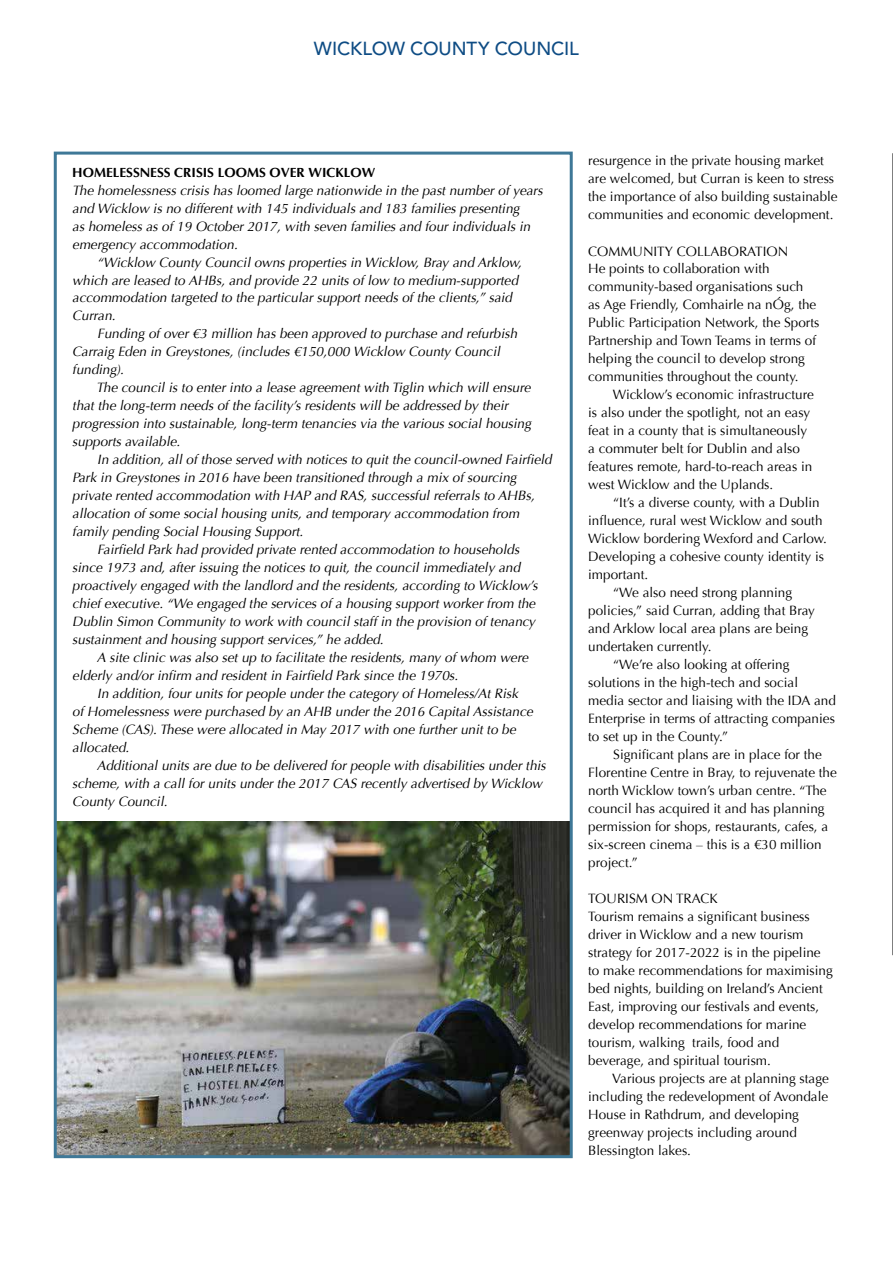
<style>
.page{position:relative;width:893px;height:1263px;background:#fff}
.page>*{position:absolute;margin:0;border:0;box-sizing:border-box;transform-origin:0 0}
.t1{font:500 18.75px "Avenir";letter-spacing:-.005em;color:#0e4c84}
.t2{font:italic 13.5px "Optima";color:#000}
.t3{font:13.5px/18px "Optima";color:#000}
.t4{font:700 13.5px "Optima";color:#000}
</style>
<div class="page">
<img style="left:58px;top:821px;width:511px;height:333px">
<div style="left:54px;top:152px;width:519px;height:1006px;border:3px solid #3e7897"></div>
<svg style="left:892px;top:154px;width:1px;height:801px"></svg>
<h1 class="t1" style="left:314px;top:38px;width:267px">WICKLOW COUNTY COUNCIL</h1>
<p class="t4" style="left:72px;top:165px;width:304px">HOMELESSNESS CRISIS LOOMS OVER WICKLOW</p>
<p class="t2" style="left:72px;top:182px;width:475px">The homelessness crisis has loomed large nationwide in the past number of years</p>
<p class="t2" style="left:72px;top:200px;width:452px">and Wicklow is no different with 145 individuals and 183 families presenting</p>
<p class="t2" style="left:72px;top:218px;width:462px">as homeless as of 19 October 2017, with seven families and four individuals in</p>
<p class="t2" style="left:72px;top:236px;width:170px">emergency accommodation.</p>
<p class="t2" style="left:97px;top:254px;width:429px">“Wicklow County Council owns properties in Wicklow, Bray and Arklow,</p>
<p class="t2" style="left:72px;top:272px;width:450px">which are leased to AHBs, and provide 22 units of low to medium-supported</p>
<p class="t2" style="left:72px;top:290px;width:444px">accommodation targeted to the particular support needs of the clients,” said</p>
<p class="t2" style="left:72px;top:308px;width:48px">Curran.</p>
<p class="t2" style="left:97px;top:326px;width:424px">Funding of over €3 million has been approved to purchase and refurbish</p>
<p class="t2" style="left:72px;top:344px;width:432px">Carraig Eden in Greystones, (includes €150,000 Wicklow County Council</p>
<p class="t2" style="left:72px;top:362px;width:56px">funding).</p>
<p class="t2" style="left:96px;top:380px;width:439px">The council is to enter into a lease agreement with Tiglin which will ensure</p>
<p class="t2" style="left:72px;top:398px;width:440px">that the long-term needs of the facility’s residents will be addressed by their</p>
<p class="t2" style="left:72px;top:416px;width:463px">progression into sustainable, long-term tenancies via the various social housing</p>
<p class="t2" style="left:72px;top:434px;width:112px">supports available.</p>
<p class="t2" style="left:97px;top:452px;width:459px">In addition, all of those served with notices to quit the council-owned Fairfield</p>
<p class="t2" style="left:72px;top:470px;width:449px">Park in Greystones in 2016 have been transitioned through a mix of sourcing</p>
<p class="t2" style="left:72px;top:488px;width:467px">private rented accommodation with HAP and RAS, successful referrals to AHBs,</p>
<p class="t2" style="left:72px;top:506px;width:451px">allocation of some social housing units, and temporary accommodation from</p>
<p class="t2" style="left:72px;top:524px;width:235px">family pending Social Housing Support.</p>
<p class="t2" style="left:97px;top:542px;width:426px">Fairfield Park had provided private rented accommodation to households</p>
<p class="t2" style="left:72px;top:560px;width:452px">since 1973 and, after issuing the notices to quit, the council immediately and</p>
<p class="t2" style="left:72px;top:578px;width:470px">proactively engaged with the landlord and the residents, according to Wicklow’s</p>
<p class="t2" style="left:72px;top:596px;width:467px">chief executive. “We engaged the services of a housing support worker from the</p>
<p class="t2" style="left:72px;top:614px;width:467px">Dublin Simon Community to work with council staff in the provision of tenancy</p>
<p class="t2" style="left:72px;top:632px;width:316px">sustainment and housing support services,” he added.</p>
<p class="t2" style="left:97px;top:650px;width:436px">A site clinic was also set up to facilitate the residents, many of whom were</p>
<p class="t2" style="left:72px;top:668px;width:390px">elderly and/or infirm and resident in Fairfield Park since the 1970s.</p>
<p class="t2" style="left:97px;top:686px;width:425px">In addition, four units for people under the category of Homeless/At Risk</p>
<p class="t2" style="left:72px;top:704px;width:465px">of Homelessness were purchased by an AHB under the 2016 Capital Assistance</p>
<p class="t2" style="left:72px;top:722px;width:448px">Scheme (CAS). These were allocated in May 2017 with one further unit to be</p>
<p class="t2" style="left:72px;top:740px;width:61px">allocated.</p>
<p class="t2" style="left:97px;top:758px;width:453px">Additional units are due to be delivered for people with disabilities under this</p>
<p class="t2" style="left:72px;top:776px;width:474px">scheme, with a call for units under the 2017 CAS recently advertised by Wicklow</p>
<p class="t2" style="left:72px;top:794px;width:100px">County Council.</p>
<p class="t3" style="left:588px;top:152px;width:251px">resurgence in the private housing market are welcomed, but Curran is keen to stress the importance of also building sustainable communities and economic development.</p>
<p class="t3" style="left:588px;top:242px;width:233px">COMMUNITY COLLABORATION<br>He points to collaboration with community-based organisations such<br>as Age Friendly, Comhairle na nÓg, the Public Participation Network, the Sports Partnership and Town Teams in terms of helping the council to develop strong communities throughout the county.</p>
<p class="t3" style="left:588px;top:386px;width:227px;text-indent:25px">Wicklow’s economic infrastructure is also under the spotlight, not an easy feat in a county that is simultaneously a commuter belt for Dublin and also features remote, hard-to-reach areas in west Wicklow and the Uplands.</p>
<p class="t3" style="left:613px;top:494px;width:208px">“It’s a diverse county, with a Dublin</p>
<p class="t3" style="left:588px;top:512px;width:236px">influence, rural west Wicklow and south</p>
<p class="t3" style="left:588px;top:530px;width:240px">Wicklow bordering Wexford and Carlow.</p>
<p class="t3" style="left:588px;top:548px;width:237px">Developing a cohesive county identity is</p>
<p class="t3" style="left:588px;top:566px;width:62px">important.</p>
<p class="t3" style="left:613px;top:584px;width:180px">“We also need strong planning</p>
<p class="t3" style="left:588px;top:602px;width:228px">policies,” said Curran, adding that Bray</p>
<p class="t3" style="left:588px;top:620px;width:221px">and Arklow local area plans are being</p>
<p class="t3" style="left:588px;top:638px;width:125px">undertaken currently.</p>
<p class="t3" style="left:613px;top:656px;width:178px">“We’re also looking at offering</p>
<p class="t3" style="left:588px;top:674px;width:211px">solutions in the high-tech and social</p>
<p class="t3" style="left:588px;top:692px;width:249px">media sector and liaising with the IDA and</p>
<p class="t3" style="left:588px;top:710px;width:248px">Enterprise in terms of attracting companies</p>
<p class="t3" style="left:588px;top:728px;width:141px">to set up in the County.”</p>
<p class="t3" style="left:613px;top:746px;width:210px">Significant plans are in place for the</p>
<p class="t3" style="left:588px;top:764px;width:250px">Florentine Centre in Bray, to rejuvenate the</p>
<p class="t3" style="left:588px;top:782px;width:240px">north Wicklow town’s urban centre. “The</p>
<p class="t3" style="left:588px;top:800px;width:238px">council has acquired it and has planning</p>
<p class="t3" style="left:588px;top:818px;width:241px">permission for shops, restaurants, cafes, a</p>
<p class="t3" style="left:588px;top:836px;width:235px">six-screen cinema – this is a €30 million</p>
<p class="t3" style="left:588px;top:854px;width:51px">project.”</p>
<p class="t3" style="left:588px;top:890px;width:246px">TOURISM ON TRACK<br>Tourism remains a significant business driver in Wicklow and a new tourism strategy for 2017-2022 is in the pipeline to make recommendations for maximising bed nights, building on Ireland’s Ancient East, improving our festivals and events, develop recommendations for marine tourism, walking trails, food and beverage, and spiritual tourism.</p>
<p class="t3" style="left:588px;top:1070px;width:242px;text-indent:24px">Various projects are at planning stage including the redevelopment of Avondale House in Rathdrum, and developing greenway projects including around Blessington lakes.</p>
</div>
